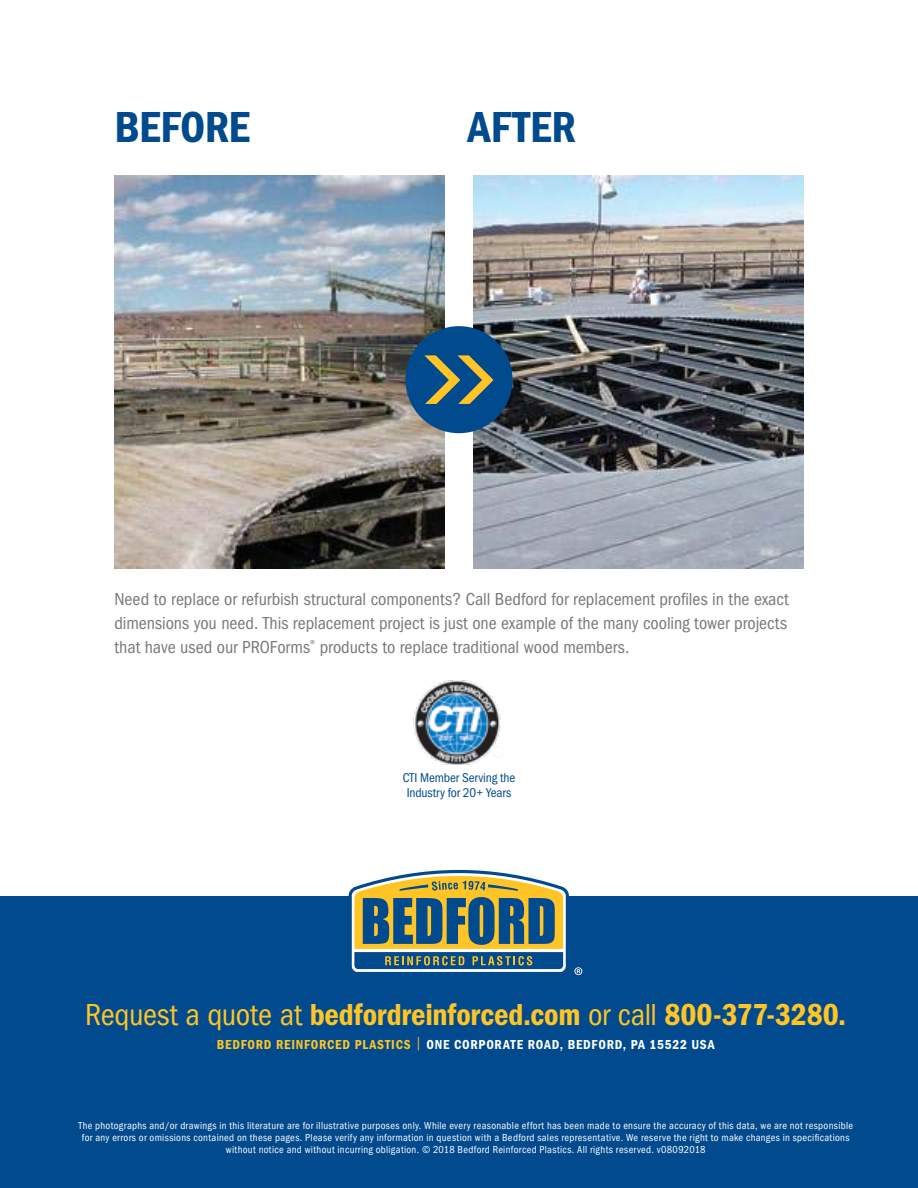
<style>
.page{position:relative;width:918px;height:1188px;background:#fff}
.page>*{position:absolute;margin:0;border:0;box-sizing:border-box;transform-origin:0 0}
.t1{font:600 condensed 45px "Franklin Gothic";letter-spacing:-.005em;color:#004a8d}
.t2{font:600 condensed 31.5px "Franklin Gothic";letter-spacing:-.005em;color:#ffc425}
.t3{font:condensed 18px/24px "Franklin Gothic";color:#77797b;text-align:justify}
.t4{font:600 condensed 13.5px "Franklin Gothic";letter-spacing:.055em;color:#fff}
.t5{font:condensed 13.2px/15.5px "Franklin Gothic";letter-spacing:-.01em;color:#004a8d;text-align:center}
.t6{font:condensed 10.5px/12px "Franklin Gothic";letter-spacing:.03em;color:#fff;text-align:center}
.s1{font-weight:400}
.s2{color:#ffc425}
.s3{font-weight:400;color:#ffc425}
</style>
<div class="page">
<img style="left:115px;top:176px;width:330px;height:393px">
<img style="left:473px;top:176px;width:330px;height:393px">
<div style="left:405px;top:326px;width:108px;height:107px;background:#004a8d;border-radius:50%"></div>
<svg style="left:424px;top:355px;width:70px;height:49px"></svg>
<img style="left:413px;top:680px;width:88px;height:85px">
<div style="left:0;top:896px;width:918px;height:292px;background:#004a8d"></div>
<svg style="left:349px;top:870px;width:233px;height:105px"></svg>
<h1 class="t1" style="left:114px;top:111px;width:137px">BEFORE</h1>
<h1 class="t1" style="left:468px;top:111px;width:109px">AFTER</h1>
<p class="t3" style="left:114px;top:589px;width:676px">Need to replace or refurbish structural components? Call Bedford for replacement profiles in the exact dimensions you need. This replacement project is just one example of the many cooling tower projects that have used our PROForms<sup>®</sup> products to replace traditional wood members.</p>
<p class="t5" style="left:403px;top:771px;width:114px">CTI Member Serving the<br>Industry for 20+ Years</p>
<h2 class="t2" style="left:85px;top:1003px;width:763px"><span class="s1">Request a quote at</span> bedfordreinforced.com <span class="s1">or call</span> 800-377-3280.</h2>
<p class="t4" style="left:217px;top:1040px;width:499px"><span class="s2">BEDFORD REINFORCED PLASTICS</span> <span class="s3">|</span> ONE CORPORATE ROAD, BEDFORD, PA 15522 USA</p>
<p class="t6" style="left:78px;top:1120px;width:776px">The photographs and/or drawings in this literature are for illustrative purposes only. While every reasonable effort has been made to ensure the accuracy of this data, we are not responsible for any errors or omissions contained on these pages. Please verify any information in question with a Bedford sales representative. We reserve the right to make changes in specifications without notice and without incurring obligation. © 2018 Bedford Reinforced Plastics. All rights reserved. v08092018</p>
</div>
